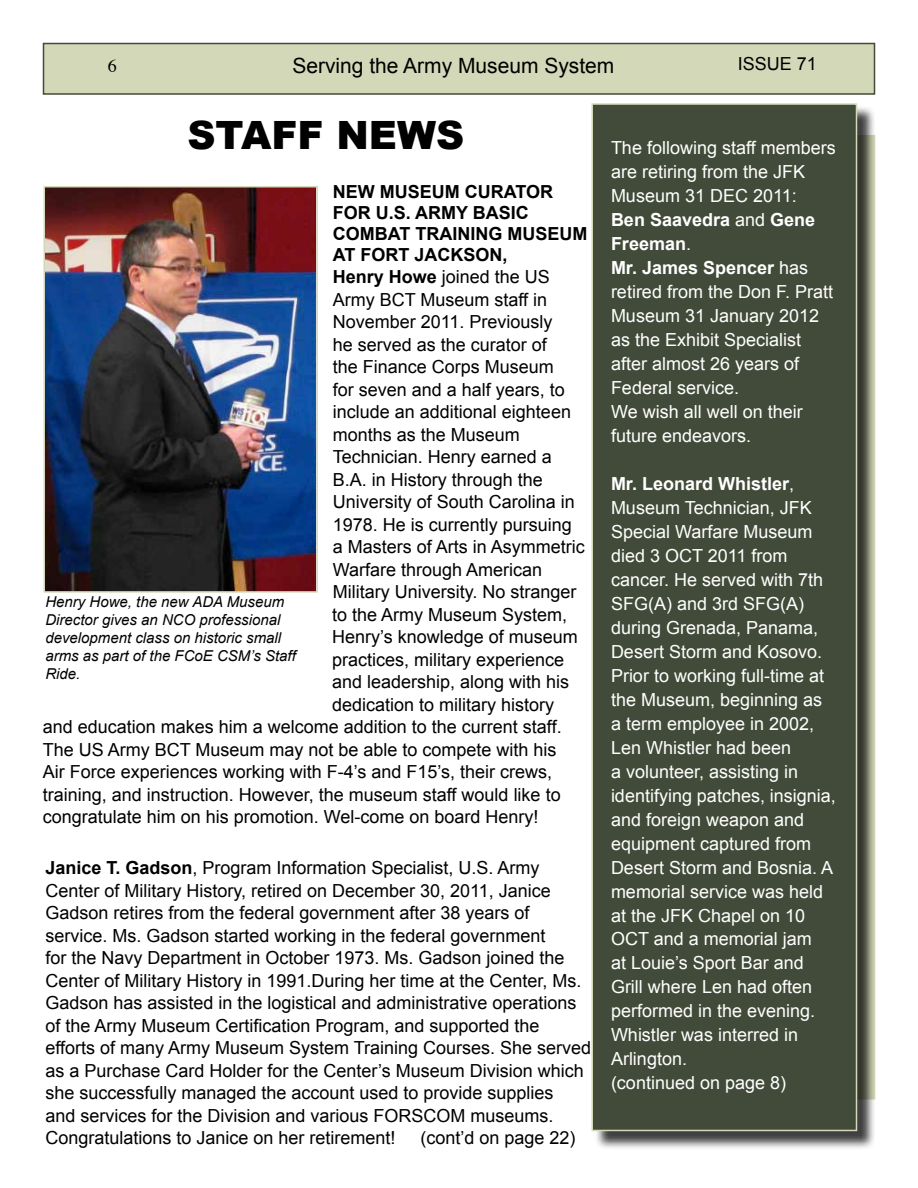
<style>
.page{position:relative;width:918px;height:1188px;background:#fff}
.page>*{position:absolute;margin:0;border:0;box-sizing:border-box;transform-origin:0 0}
.t1{font:900 39px "Arial";color:#000}
.t2{font:21px "Arial";color:#000}
.t3{font:18px/22.5px "Arial";color:#000}
.t4{font:18px/24px "Arial";color:#fff}
.t5{font:700 18px "Arial";color:#000}
.t6{font:18px "Times";color:#000}
.t7{font:italic 15px/18px "Arial";color:#000}
.s1{font-weight:700}
</style>
<div class="page">
<div style="left:43px;top:43px;width:832px;height:52px;background:#d2d8b8;border:2px solid #424b39"></div>
<img style="left:47px;top:189px;width:268px;height:401px">
<div style="left:44px;top:186px;width:274px;height:407px;border:2px solid #d2d8b8"></div>
<div style="left:594px;top:106px;width:282px;height:1044px;background:#000;opacity:.75"></div>
<div style="left:591px;top:103px;width:266px;height:1028px;background:#424b39;border:2px solid #d2d8b8"></div>
<p class="t6" style="left:108px;top:49px;width:10px">6</p>
<p class="t2" style="left:292px;top:51px;width:324px">Serving the Army Museum System</p>
<p class="t3" style="left:738px;top:53px;width:81px">ISSUE 71</p>
<h1 class="t1" style="left:187px;top:107px;width:278px">STAFF NEWS</h1>
<p class="t5" style="left:333px;top:179px;width:222px">NEW MUSEUM CURATOR</p>
<p class="t5" style="left:333px;top:200px;width:198px">FOR U.S. ARMY BASIC</p>
<p class="t5" style="left:333px;top:221px;width:256px">COMBAT TRAINING MUSEUM</p>
<p class="t5" style="left:333px;top:242px;width:176px">AT FORT JACKSON,</p>
<p class="t3" style="left:333px;top:266px;width:219px"><span class="s1">Henry Howe</span> joined the US</p>
<p class="t3" style="left:333px;top:288px;width:216px">Army BCT Museum staff in</p>
<p class="t3" style="left:333px;top:311px;width:221px">November 2011. Previously</p>
<p class="t3" style="left:333px;top:333px;width:216px">he served as the curator of</p>
<p class="t3" style="left:333px;top:356px;width:223px">the Finance Corps Museum</p>
<p class="t3" style="left:333px;top:378px;width:234px">for seven and a half years, to</p>
<p class="t3" style="left:333px;top:401px;width:240px">include an additional eighteen</p>
<p class="t3" style="left:333px;top:423px;width:189px">months as the Museum</p>
<p class="t3" style="left:333px;top:446px;width:221px">Technician. Henry earned a</p>
<p class="t3" style="left:333px;top:468px;width:212px">B.A. in History through the</p>
<p class="t3" style="left:333px;top:491px;width:244px">University of South Carolina in</p>
<p class="t3" style="left:333px;top:513px;width:241px">1978. He is currently pursuing</p>
<p class="t3" style="left:333px;top:536px;width:254px">a Masters of Arts in Asymmetric</p>
<p class="t3" style="left:333px;top:558px;width:211px">Warfare through American</p>
<p class="t3" style="left:333px;top:581px;width:245px">Military University. No stranger</p>
<p class="t3" style="left:332px;top:603px;width:237px">to the Army Museum System,</p>
<p class="t3" style="left:332px;top:626px;width:247px">Henry’s knowledge of museum</p>
<p class="t3" style="left:332px;top:648px;width:234px">practices, military experience</p>
<p class="t3" style="left:332px;top:671px;width:239px">and leadership, along with his</p>
<p class="t3" style="left:332px;top:693px;width:224px">dedication to military history</p>
<p class="t3" style="left:43px;top:716px;width:520px">and education makes him a welcome addition to the current staff.</p>
<p class="t3" style="left:43px;top:738px;width:515px">The US Army BCT Museum may not be able to compete with his</p>
<p class="t3" style="left:43px;top:761px;width:511px">Air Force experiences working with F-4’s and F15’s, their crews,</p>
<p class="t3" style="left:43px;top:783px;width:519px">training, and instruction. However, the museum staff would like to</p>
<p class="t3" style="left:43px;top:806px;width:497px">congratulate him on his promotion. Wel-come on board Henry!</p>
<p class="t7" style="left:45px;top:593px;width:252px">Henry Howe, the new ADA Museum<br>Director gives an NCO professional development class on historic small arms as part of the FCoE CSM’s Staff<br>Ride.</p>
<p class="t3" style="left:45px;top:857px;width:547px"><span class="s1">Janice T. Gadson</span>, Program Information Specialist, U.S. Army Center of Military History, retired on December 30, 2011, Janice Gadson retires from the federal government after 38 years of service. Ms. Gadson started working in the federal government<br>for the Navy Department in October 1973. Ms. Gadson joined the Center of Military History in 1991.During her time at the Center, Ms.<br>Gadson has assisted in the logistical and administrative operations of the Army Museum Certification Program, and supported the efforts of many Army Museum System Training Courses. She served as a Purchase Card Holder for the Center’s Museum Division which she successfully managed the account used to provide supplies<br>and services for the Division and various FORSCOM museums.<br>Congratulations to Janice on her retirement!</p>
<p class="t3" style="left:421px;top:1127px;width:157px">(cont’d on page 22)</p>
<p class="t4" style="left:611px;top:136px;width:226px">The following staff members are retiring from the JFK<br>Museum 31 DEC 2011:<br><span class="s1">Ben Saavedra</span> and <span class="s1">Gene<br>Freeman</span>.<br><span class="s1">Mr. James Spencer</span> has retired from the Don F. Pratt<br>Museum 31 January 2012 as the Exhibit Specialist after almost 26 years of<br>Federal service.<br>We wish all well on their future endeavors.</p>
<p class="t4" style="left:611px;top:471px;width:226px"><span class="s1">Mr. Leonard Whistler</span>,<br>Museum Technician, JFK<br>Special Warfare Museum died 3 OCT 2011 from cancer. He served with 7th<br>SFG(A) and 3rd SFG(A) during Grenada, Panama,<br>Desert Storm and Kosovo.<br>Prior to working full-time at the Museum, beginning as a term employee in 2002,<br>Len Whistler had been<br>a volunteer, assisting in identifying patches, insignia, and foreign weapon and equipment captured from<br>Desert Storm and Bosnia. A memorial service was held at the JFK Chapel on 10<br>OCT and a memorial jam<br>at Louie’s Sport Bar and<br>Grill where Len had often performed in the evening.<br>Whistler was interred in<br>Arlington.<br>(continued on page 8)</p>
</div>
